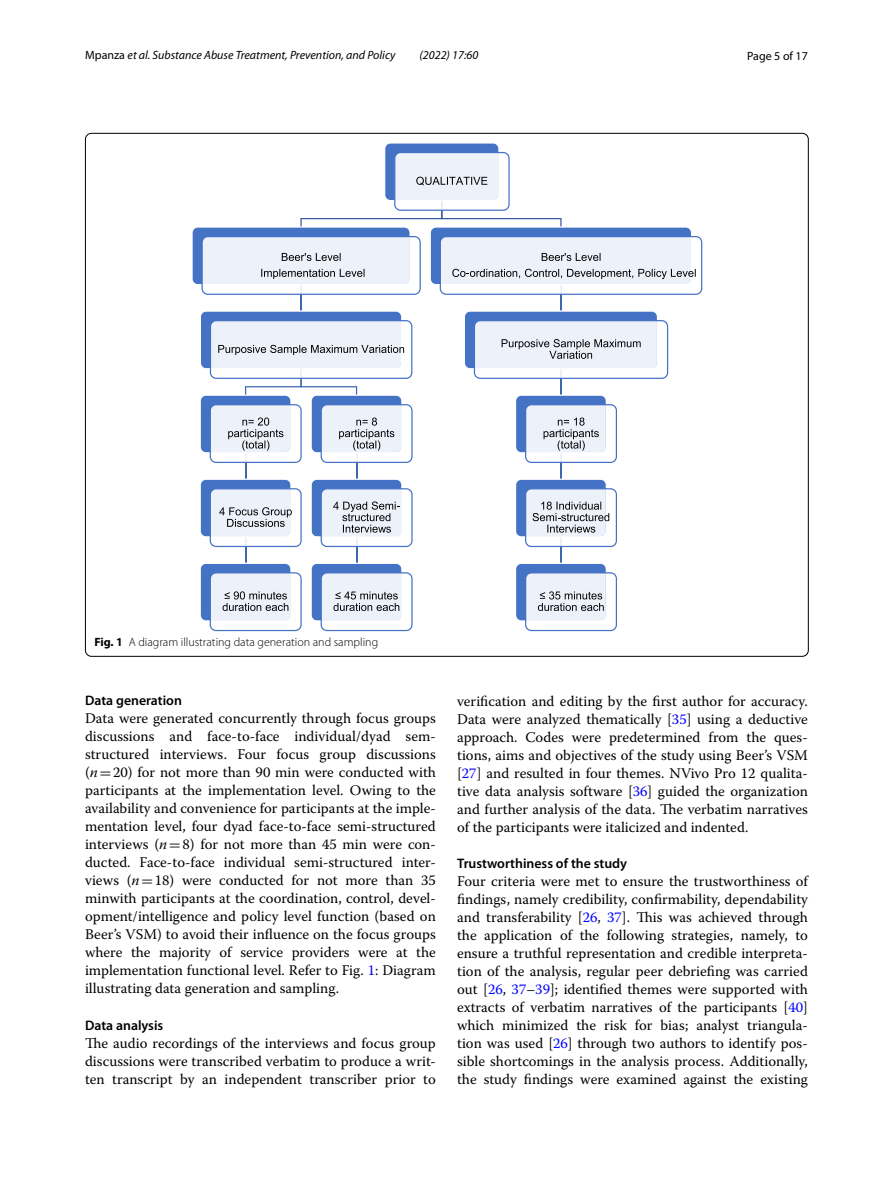
<style>
.page{position:relative;width:893px;height:1187px;background:#fff}
.page>*{position:absolute;margin:0;border:0;box-sizing:border-box;transform-origin:0 0}
.t1{font:14.7px/18px "Warnock Pro";color:#000;text-align:justify}
.t2{font:600 13.8px "Myriad Pro";color:#000}
.t3{font:italic 12px "Myriad Pro";color:#000}
.t4{font:300 12px "Myriad Pro";color:#000}
.t5{font:12px "Myriad Pro";color:#000}
.s1{font-style:normal}
.s2{font-weight:700}
.s3{font-style:italic}
.s4{font-family:"MTSY"}
.s5{color:#00f}
</style>
<div class="page">
<hr style="left:560px;top:537px;width:2px;height:26px;background:#3d67b1">
<hr style="left:560px;top:453px;width:2px;height:26px;background:#3d67b1">
<hr style="left:560px;top:369px;width:2px;height:26px;background:#3d67b1">
<hr style="left:560px;top:285px;width:2px;height:26px;background:#3d67b1">
<hr style="left:300px;top:285px;width:2px;height:26px;background:#3d67b1">
<div style="left:321px;top:572px;width:92px;height:59px;border:1px solid #4472c4;border-radius:6px"></div>
<svg style="left:200px;top:310px;width:212px;height:320px"></svg>
<svg style="left:192px;top:143px;width:510px;height:151px"></svg>
<svg style="left:465px;top:310px;width:203px;height:68px"></svg>
<div style="left:525px;top:404px;width:92px;height:59px;border:1px solid #4472c4;border-radius:6px"></div>
<svg style="left:516px;top:394px;width:100px;height:68px"></svg>
<div style="left:525px;top:488px;width:92px;height:59px;border:1px solid #4472c4;border-radius:6px"></div>
<svg style="left:516px;top:478px;width:100px;height:68px"></svg>
<div style="left:525px;top:572px;width:92px;height:59px;border:1px solid #4472c4;border-radius:6px"></div>
<svg style="left:516px;top:562px;width:100px;height:68px"></svg>
<p class="t3" style="left:85px;top:48px;width:312px"><span class="s1">Mpanza</span> et al. Substance Abuse Treatment, Prevention, and Policy</p>
<p class="t3" style="left:420px;top:48px;width:60px">(2022) 17:60</p>
<p class="t5" style="left:747px;top:48px;width:62px">Page 5 of 17</p>
<p class="t4" style="left:94px;top:635px;width:285px"><span class="s2">Fig. 1</span> A diagram illustrating data generation and sampling</p>
<p class="t2" style="left:85px;top:691px;width:98px">Data generation</p>
<p class="t1" style="left:85px;top:709px;width:352px">Data were generated concurrently through focus groups discussions and face-to-face individual/dyad sem&shy;structured interviews. Four focus group discussions (<span class="s3">n</span><span class="s4">=</span>20) for not more than 90 min were conducted with participants at the implementation level. Owing to the availability and convenience for participants at the imple&shy;mentation level, four dyad face-to-face semi-structured interviews (<span class="s3">n</span><span class="s4">=</span>8) for not more than 45 min were con&shy;ducted. Face-to-face individual semi-structured inter&shy;views (<span class="s3">n</span><span class="s4">=</span>18) were conducted for not more than 35 minwith participants at the coordination, control, devel&shy;opment/intelligence and policy level function (based on Beer’s VSM) to avoid their influence on the focus groups where the majority of service providers were at the implementation functional level. Refer to Fig. <span class="s5">1</span>: Diagram illustrating data generation and sampling.</p>
<p class="t2" style="left:85px;top:1015px;width:80px">Data analysis</p>
<p class="t1" style="left:85px;top:1033px;width:352px">The audio recordings of the interviews and focus group discussions were transcribed verbatim to produce a writ&shy;ten transcript by an independent transcriber prior to</p>
<p class="t1" style="left:457px;top:691px;width:352px">verification and editing by the first author for accuracy.<br>Data were analyzed thematically [<span class="s5">35</span>] using a deductive approach. Codes were predetermined from the ques&shy;tions, aims and objectives of the study using Beer’s VSM [<span class="s5">27</span>] and resulted in four themes. NVivo Pro 12 qualita&shy;tive data analysis software [<span class="s5">36</span>] guided the organization and further analysis of the data. The verbatim narratives of the participants were italicized and indented.</p>
<p class="t2" style="left:457px;top:854px;width:171px">Trustworthiness of the study</p>
<p class="t1" style="left:457px;top:871px;width:352px">Four criteria were met to ensure the trustworthiness of findings, namely credibility, confirmability, dependability and transferability [<span class="s5">26</span>, <span class="s5">37</span>]. This was achieved through the application of the following strategies, namely, to ensure a truthful representation and credible interpreta&shy;tion of the analysis, regular peer debriefing was carried out [<span class="s5">26</span>, <span class="s5">37</span>–<span class="s5">39</span>]; identified themes were supported with extracts of verbatim narratives of the participants [<span class="s5">40</span>] which minimized the risk for bias; analyst triangula&shy;tion was used [<span class="s5">26</span>] through two authors to identify pos&shy;sible shortcomings in the analysis process. Additionally, the study findings were examined against the existing</p>
</div>
